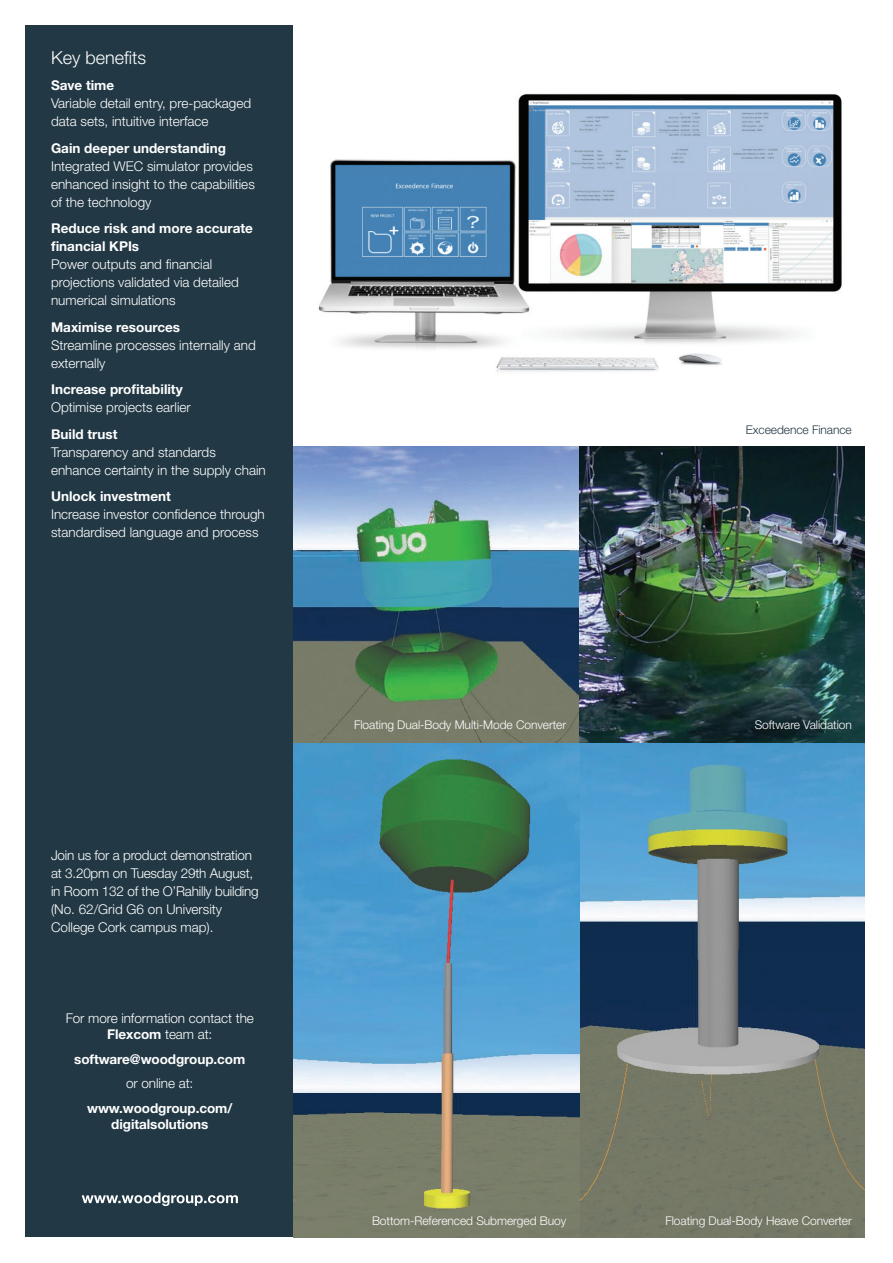
<style>
.page{position:relative;width:893px;height:1263px;background:#fff}
.page>*{position:absolute;margin:0;border:0;box-sizing:border-box;transform-origin:0 0}
.Heading_12pt_WHITE{font:300 18px "Helvetica Neue LT Std";color:#fff}
.Bullet_points_9pt_WH{font:300 13.5px/18px "Helvetica Neue LT Std";color:#fff}
.Body_text_9pt_WHITE{font:300 13.5px/18px "Helvetica Neue LT Std";letter-spacing:-.015em;color:#fff}
.Body_text_9pt{font:700 13.5px/16.2px "Helvetica Neue LT Std";letter-spacing:-.005em;color:#fff;text-align:center}
.Body_text_9pt-2{font:300 13.5px/16.2px "Helvetica Neue LT Std";letter-spacing:-.005em;color:#fff;text-align:center}
.Body_text_9pt-3{font:300 12px "Helvetica Neue LT Std";letter-spacing:-.005em;color:#fff}
.Body_text_9pt-4{font:300 12px "Helvetica Neue LT Std";letter-spacing:-.005em;color:#223844}
.s1{font-weight:700}
</style>
<div class="page">
<div style="left:26px;top:26px;width:267px;height:1211px;background:#223844"></div>
<img style="left:293px;top:446px;width:572px;height:791px">
<svg style="left:82px;top:1192px;width:156px;height:14px"></svg>
<img style="left:318px;top:93px;width:524px;height:280px">
<p class="Heading_12pt_WHITE" style="left:51px;top:46px;width:97px">Key benefits</p>
<p class="Bullet_points_9pt_WH" style="left:51px;top:76px;width:202px"><span class="s1">Save time<br></span>Variable detail entry, pre-packaged data sets, intuitive interface</p>
<p class="Bullet_points_9pt_WH" style="left:51px;top:139px;width:205px"><span class="s1">Gain deeper understanding<br></span>Integrated WEC simulator provides enhanced insight to the capabilities of the technology</p>
<p class="Bullet_points_9pt_WH" style="left:51px;top:219px;width:203px"><span class="s1">Reduce risk and more accurate financial KPIs<br></span>Power outputs and financial projections validated via detailed numerical simulations</p>
<p class="Bullet_points_9pt_WH" style="left:51px;top:318px;width:206px"><span class="s1">Maximise resources<br></span>Streamline processes internally and externally</p>
<p class="Bullet_points_9pt_WH" style="left:51px;top:380px;width:141px"><span class="s1">Increase profitability<br></span>Optimise projects earlier</p>
<p class="Bullet_points_9pt_WH" style="left:51px;top:425px;width:216px"><span class="s1">Build trust<br></span>Transparency and standards enhance certainty in the supply chain</p>
<p class="Bullet_points_9pt_WH" style="left:51px;top:487px;width:215px"><span class="s1">Unlock investment<br></span>Increase investor confidence through standardised language and process</p>
<p class="Body_text_9pt_WHITE" style="left:51px;top:846px;width:209px">Join us for a product demonstration at 3.20pm on Tuesday 29th August, in Room 132 of the O’Rahilly building (No. 62/Grid G6 on University<br>College Cork campus map).</p>
<p class="Body_text_9pt-2" style="left:66px;top:1009px;width:190px">For more information contact the<br><span class="s1">Flexcom</span> team at:</p>
<p class="Body_text_9pt" style="left:74px;top:1050px;width:173px">software@woodgroup.com</p>
<p class="Body_text_9pt-2" style="left:126px;top:1075px;width:69px">or online at:</p>
<p class="Body_text_9pt" style="left:87px;top:1100px;width:147px">www.woodgroup.com/ digitalsolutions</p>
<p class="Body_text_9pt-3" style="left:354px;top:718px;width:214px">Floating Dual-Body Multi-Mode Converter</p>
<p class="Body_text_9pt-4" style="left:746px;top:422px;width:108px">Exceedence Finance</p>
<p class="Body_text_9pt-3" style="left:755px;top:718px;width:99px">Software Validation</p>
<p class="Body_text_9pt-3" style="left:372px;top:1213px;width:196px">Bottom-Referenced Submerged Buoy</p>
<p class="Body_text_9pt-3" style="left:665px;top:1213px;width:188px">Floating Dual-Body Heave Converter</p>
</div>
